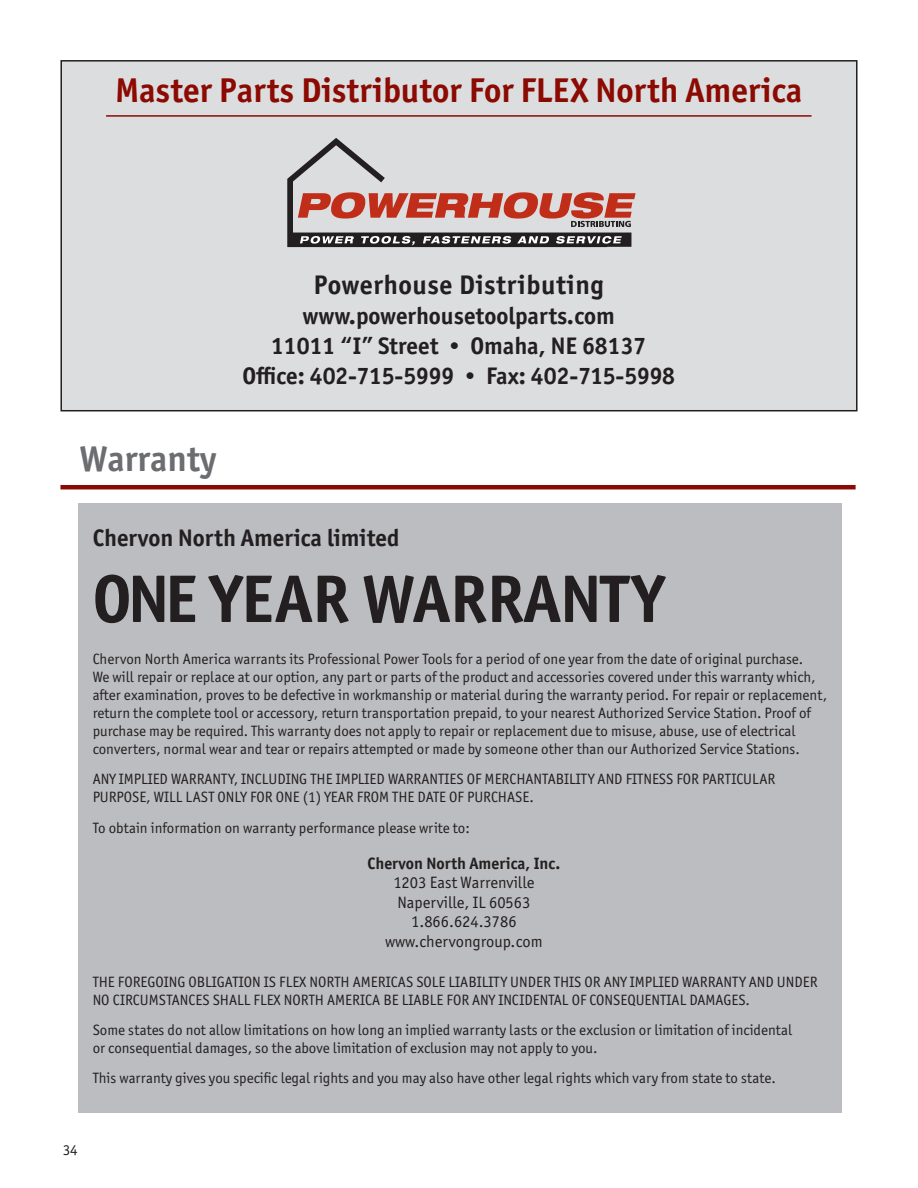
<style>
.page{position:relative;width:918px;height:1188px;background:#fff}
.page>*{position:absolute;margin:0;border:0;box-sizing:border-box;transform-origin:0 0}
.t1{font:700 67.5px "Officina Sans ITC Pro";letter-spacing:-.01em;color:#231f20}
.t2{font:700 36px "Officina Sans ITC Pro";color:#6c6d70}
.t3{font:700 34.5px "Officina Sans ITC Pro";color:#8b0a02}
.t4{font:700 27px "Officina Sans ITC Pro";letter-spacing:.02em;color:#231f20}
.t5{font:700 24px "Officina Sans ITC Pro";color:#231f20}
.t6{font:16.5px "Officina Sans ITC Pro";color:#231f20}
.t7{font:700 16.5px "Officina Sans ITC Pro";color:#231f20}
.t8{font:15px/18px "Officina Sans ITC Pro";color:#231f20}
</style>
<div class="page">
<div style="left:61px;top:61px;width:796px;height:350px;background:#dcdddf"></div>
<div style="left:60px;top:60px;width:798px;height:351px;border:2px solid #231f20"></div>
<hr style="left:106px;top:115px;width:706px;height:2px;background:#8b0a02">
<div style="left:78px;top:503px;width:763px;height:610px;background:#bcbdc0"></div>
<hr style="left:60px;top:485px;width:796px;height:4px;background:#8b0a02">
<svg style="left:287px;top:138px;width:349px;height:109px"></svg>
<p class="t3" style="left:115px;top:69px;width:689px">Master Parts Distributor For FLEX North America</p>
<p class="t2" style="left:79px;top:437px;width:138px">Warranty</p>
<p class="t4" style="left:314px;top:268px;width:292px">Powerhouse Distributing</p>
<p class="t5" style="left:303px;top:301px;width:314px">www.powerhousetoolparts.com</p>
<p class="t5" style="left:271px;top:331px;width:377px">11011 “I” Street • Omaha, NE 68137</p>
<p class="t5" style="left:242px;top:361px;width:434px">Office: 402-715-5999 • Fax: 402-715-5998</p>
<p class="t5" style="left:93px;top:523px;width:308px">Chervon North America limited</p>
<p class="t1" style="left:93px;top:557px;width:573px">ONE YEAR WARRANTY</p>
<p class="t8" style="left:93px;top:650px;width:736px">Chervon North America warrants its Professional Power Tools for a period of one year from the date of original purchase.<br>We will repair or replace at our option, any part or parts of the product and accessories covered under this warranty which, after examination, proves to be defective in workmanship or material during the warranty period. For repair or replacement, return the complete tool or accessory, return transportation prepaid, to your nearest Authorized Service Station. Proof of purchase may be required. This warranty does not apply to repair or replacement due to misuse, abuse, use of electrical</p>
<p class="t8" style="left:93px;top:740px;width:709px">converters, normal wear and tear or repairs attempted or made by someone other than our Authorized Service Stations.</p>
<p class="t8" style="left:93px;top:770px;width:684px">ANY IMPLIED WARRANTY, INCLUDING THE IMPLIED WARRANTIES OF MERCHANTABILITY AND FITNESS FOR PARTICULAR<br>PURPOSE, WILL LAST ONLY FOR ONE (1) YEAR FROM THE DATE OF PURCHASE.</p>
<p class="t8" style="left:93px;top:818px;width:379px">To obtain information on warranty performance please write to:</p>
<p class="t7" style="left:368px;top:853px;width:194px">Chervon North America, Inc.</p>
<p class="t6" style="left:393px;top:873px;width:143px">1203 East Warrenville</p>
<p class="t6" style="left:397px;top:892px;width:134px">Naperville, IL 60563</p>
<p class="t6" style="left:411px;top:912px;width:107px">1.866.624.3786</p>
<p class="t6" style="left:385px;top:931px;width:159px">www.chervongroup.com</p>
<p class="t8" style="left:93px;top:973px;width:726px">THE FOREGOING OBLIGATION IS FLEX NORTH AMERICAS SOLE LIABILITY UNDER THIS OR ANY IMPLIED WARRANTY AND UNDER<br>NO CIRCUMSTANCES SHALL FLEX NORTH AMERICA BE LIABLE FOR ANY INCIDENTAL OF CONSEQUENTIAL DAMAGES.</p>
<p class="t8" style="left:93px;top:1021px;width:701px">Some states do not allow limitations on how long an implied warranty lasts or the exclusion or limitation of incidental or consequential damages, so the above limitation of exclusion may not apply to you.</p>
<p class="t8" style="left:93px;top:1069px;width:685px">This warranty gives you specific legal rights and you may also have other legal rights which vary from state to state.</p>
<p class="t8" style="left:63px;top:1141px;width:16px">34</p>
</div>
